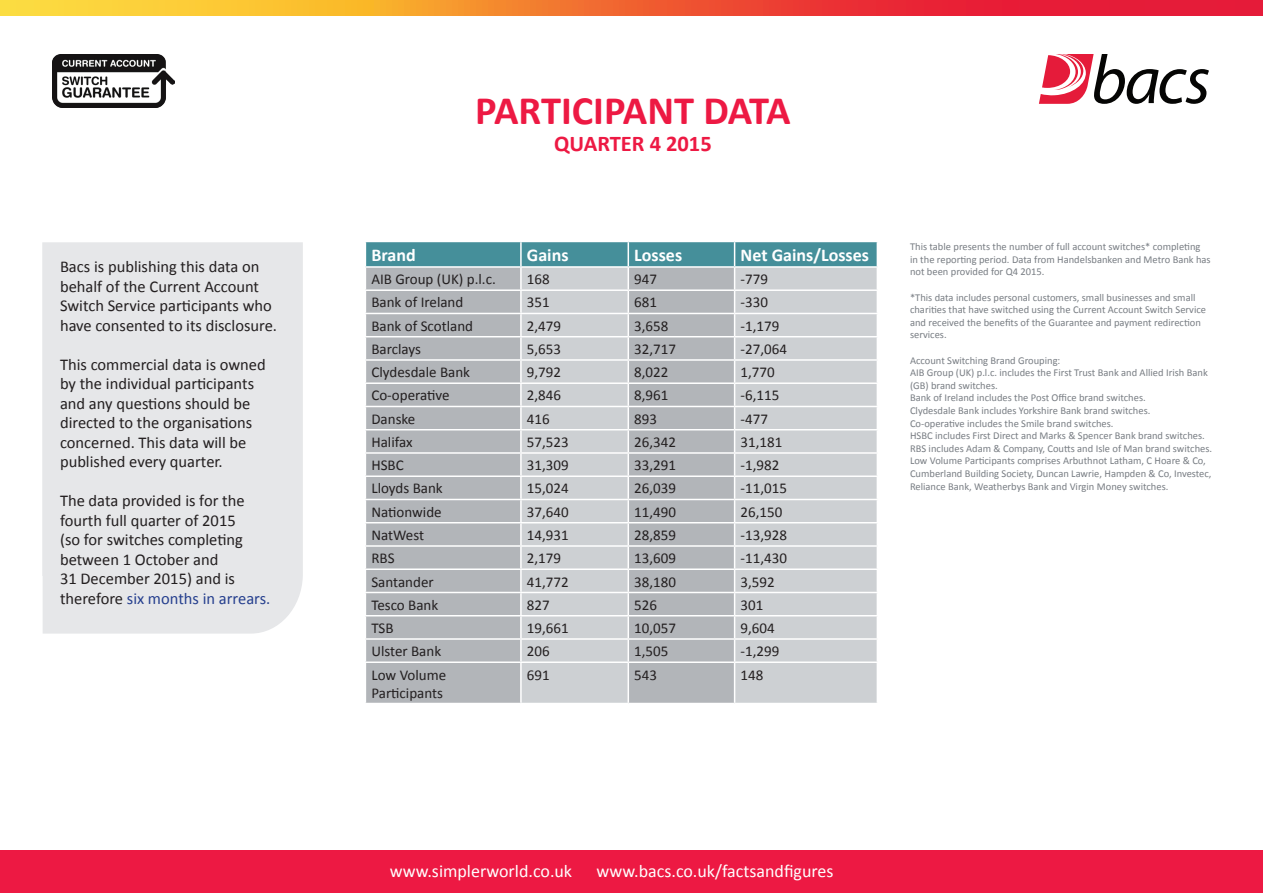
<style>
.page{position:relative;width:1263px;height:893px;background:#fff}
.page>*{position:absolute;margin:0;border:0;box-sizing:border-box;transform-origin:0 0}
.t1{font:700 40.5px "Calibri";color:#ed1943}
.t2{font:700 22.5px "Calibri";color:#ed1943}
.t3{font:18px "Calibri";color:#fff}
.t4{font:700 18px "Calibri";color:#fff}
.t5{font:16.5px/19.5px "Calibri";color:#231f20}
.t6{font:15px/18px "Calibri";color:#231f20}
.t7{font:10.5px/12.6px "Calibri";color:#787d83}
.s1{color:#253f8e}
</style>
<div class="page">
<div style="left:0;top:850px;width:1263px;height:43px;background:#ed1943"></div>
<svg style="left:0;top:0;width:1263px;height:15px;background:#f06e34"></svg>
<svg style="left:1039px;top:54px;width:170px;height:50px"></svg>
<img style="left:53px;top:54px;width:122px;height:53px">
<div style="left:366px;top:663px;width:154px;height:40px;background:#b2b5b9"></div>
<svg style="left:522px;top:663px;width:355px;height:40px;background:#c5c8cb"></svg>
<hr style="left:627px;top:663px;width:2px;height:40px;background:#fff">
<svg style="left:365px;top:241px;width:513px;height:420px;background:#bdc3c7"></svg>
<hr style="left:734px;top:663px;width:1px;height:40px;background:#fff">
<div style="left:42px;top:242px;width:261px;height:392px;background:#e6e7e9"></div>
<h3 class="t5" style="left:60px;top:257px;width:219px">Bacs is publishing this data on behalf of the Current Account<br>Switch Service participants who have consented to its disclosure.</h3>
<h3 class="t5" style="left:60px;top:354px;width:207px">This commercial data is owned by the individual participants and any questions should be directed to the organisations concerned. This data will be published every quarter.</h3>
<h3 class="t5" style="left:60px;top:491px;width:212px">The data provided is for the fourth full quarter of 2015<br>(so for switches completing between 1 October and<br>31 December 2015) and is therefore <span class="s1">six months in arrears.</span></h3>
<h1 class="t1" style="left:475px;top:85px;width:317px">PARTICIPANT DATA</h1>
<h2 class="t2" style="left:554px;top:129px;width:159px">QUARTER 4 2015</h2>
<h3 class="t4" style="left:371px;top:243px;width:46px">Brand</h3>
<h3 class="t4" style="left:527px;top:243px;width:43px">Gains</h3>
<h3 class="t4" style="left:634px;top:243px;width:49px">Losses</h3>
<h3 class="t4" style="left:741px;top:243px;width:130px">Net Gains/Losses</h3>
<h3 class="t6" style="left:371px;top:270px;width:126px">AIB Group (UK) p.l.c.</h3>
<h3 class="t6" style="left:527px;top:270px;width:24px">168</h3>
<h3 class="t6" style="left:634px;top:270px;width:24px">947</h3>
<h3 class="t6" style="left:741px;top:270px;width:29px">-779</h3>
<h3 class="t6" style="left:371px;top:294px;width:93px">Bank of Ireland</h3>
<h3 class="t6" style="left:527px;top:294px;width:24px">351</h3>
<h3 class="t6" style="left:634px;top:294px;width:24px">681</h3>
<h3 class="t6" style="left:741px;top:294px;width:29px">-330</h3>
<h3 class="t6" style="left:371px;top:317px;width:103px">Bank of Scotland</h3>
<h3 class="t6" style="left:527px;top:317px;width:36px">2,479</h3>
<h3 class="t6" style="left:634px;top:317px;width:36px">3,658</h3>
<h3 class="t6" style="left:741px;top:317px;width:40px">-1,179</h3>
<h3 class="t6" style="left:371px;top:340px;width:51px">Barclays</h3>
<h3 class="t6" style="left:527px;top:340px;width:36px">5,653</h3>
<h3 class="t6" style="left:634px;top:340px;width:43px">32,717</h3>
<h3 class="t6" style="left:741px;top:340px;width:48px">-27,064</h3>
<h3 class="t6" style="left:371px;top:363px;width:100px">Clydesdale Bank</h3>
<h3 class="t6" style="left:527px;top:363px;width:36px">9,792</h3>
<h3 class="t6" style="left:634px;top:363px;width:36px">8,022</h3>
<h3 class="t6" style="left:741px;top:363px;width:36px">1,770</h3>
<h3 class="t6" style="left:371px;top:387px;width:80px">Co-operative</h3>
<h3 class="t6" style="left:527px;top:387px;width:36px">2,846</h3>
<h3 class="t6" style="left:634px;top:387px;width:36px">8,961</h3>
<h3 class="t6" style="left:741px;top:387px;width:40px">-6,115</h3>
<h3 class="t6" style="left:371px;top:410px;width:45px">Danske</h3>
<h3 class="t6" style="left:527px;top:410px;width:24px">416</h3>
<h3 class="t6" style="left:634px;top:410px;width:24px">893</h3>
<h3 class="t6" style="left:741px;top:410px;width:29px">-477</h3>
<h3 class="t6" style="left:371px;top:433px;width:43px">Halifax</h3>
<h3 class="t6" style="left:527px;top:433px;width:43px">57,523</h3>
<h3 class="t6" style="left:634px;top:433px;width:43px">26,342</h3>
<h3 class="t6" style="left:741px;top:433px;width:43px">31,181</h3>
<h3 class="t6" style="left:371px;top:456px;width:34px">HSBC</h3>
<h3 class="t6" style="left:527px;top:456px;width:43px">31,309</h3>
<h3 class="t6" style="left:634px;top:456px;width:43px">33,291</h3>
<h3 class="t6" style="left:741px;top:456px;width:40px">-1,982</h3>
<h3 class="t6" style="left:371px;top:480px;width:73px">Lloyds Bank</h3>
<h3 class="t6" style="left:527px;top:480px;width:43px">15,024</h3>
<h3 class="t6" style="left:634px;top:480px;width:43px">26,039</h3>
<h3 class="t6" style="left:741px;top:480px;width:48px">-11,015</h3>
<h3 class="t6" style="left:371px;top:503px;width:72px">Nationwide</h3>
<h3 class="t6" style="left:527px;top:503px;width:43px">37,640</h3>
<h3 class="t6" style="left:634px;top:503px;width:43px">11,490</h3>
<h3 class="t6" style="left:741px;top:503px;width:43px">26,150</h3>
<h3 class="t6" style="left:371px;top:526px;width:54px">NatWest</h3>
<h3 class="t6" style="left:527px;top:526px;width:43px">14,931</h3>
<h3 class="t6" style="left:634px;top:526px;width:43px">28,859</h3>
<h3 class="t6" style="left:741px;top:526px;width:48px">-13,928</h3>
<h3 class="t6" style="left:371px;top:549px;width:25px">RBS</h3>
<h3 class="t6" style="left:527px;top:549px;width:36px">2,179</h3>
<h3 class="t6" style="left:634px;top:549px;width:43px">13,609</h3>
<h3 class="t6" style="left:741px;top:549px;width:48px">-11,430</h3>
<h3 class="t6" style="left:371px;top:573px;width:64px">Santander</h3>
<h3 class="t6" style="left:527px;top:573px;width:43px">41,772</h3>
<h3 class="t6" style="left:634px;top:573px;width:43px">38,180</h3>
<h3 class="t6" style="left:741px;top:573px;width:36px">3,592</h3>
<h3 class="t6" style="left:371px;top:596px;width:68px">Tesco Bank</h3>
<h3 class="t6" style="left:527px;top:596px;width:24px">827</h3>
<h3 class="t6" style="left:634px;top:596px;width:24px">526</h3>
<h3 class="t6" style="left:741px;top:596px;width:24px">301</h3>
<h3 class="t6" style="left:371px;top:619px;width:24px">TSB</h3>
<h3 class="t6" style="left:527px;top:619px;width:43px">19,661</h3>
<h3 class="t6" style="left:634px;top:619px;width:43px">10,057</h3>
<h3 class="t6" style="left:741px;top:619px;width:36px">9,604</h3>
<h3 class="t6" style="left:371px;top:642px;width:71px">Ulster Bank</h3>
<h3 class="t6" style="left:527px;top:642px;width:24px">206</h3>
<h3 class="t6" style="left:634px;top:642px;width:36px">1,505</h3>
<h3 class="t6" style="left:741px;top:642px;width:40px">-1,299</h3>
<h3 class="t6" style="left:371px;top:666px;width:76px">Low Volume<br>Participants</h3>
<h3 class="t6" style="left:527px;top:666px;width:24px">691</h3>
<h3 class="t6" style="left:634px;top:666px;width:24px">543</h3>
<h3 class="t6" style="left:741px;top:666px;width:24px">148</h3>
<p class="t7" style="left:910px;top:240px;width:302px">This table presents the number of full account switches* completing in the reporting period. Data from Handelsbanken and Metro Bank has not been provided for Q4 2015.</p>
<p class="t7" style="left:910px;top:291px;width:298px">*This data includes personal customers, small businesses and small charities that have switched using the Current Account Switch Service and received the benefits of the Guarantee and payment redirection services.</p>
<p class="t7" style="left:910px;top:354px;width:304px">Account Switching Brand Grouping:<br>AIB Group (UK) p.l.c. includes the First Trust Bank and Allied Irish Bank (GB) brand switches.<br>Bank of Ireland includes the Post Office brand switches.<br>Clydesdale Bank includes Yorkshire Bank brand switches.<br>Co-operative includes the Smile brand switches.<br>HSBC includes First Direct and Marks &amp; Spencer Bank brand switches.<br>RBS includes Adam &amp; Company, Coutts and Isle of Man brand switches.<br>Low Volume Participants comprises Arbuthnot Latham, C Hoare &amp; Co, Cumberland Building Society, Duncan Lawrie, Hampden &amp; Co, Investec, Reliance Bank, Weatherbys Bank and Virgin Money switches.</p>
<h3 class="t3" style="left:390px;top:860px;width:184px">www.simplerworld.co.uk</h3>
<h3 class="t3" style="left:597px;top:860px;width:238px">www.bacs.co.uk/factsandfigures</h3>
</div>
